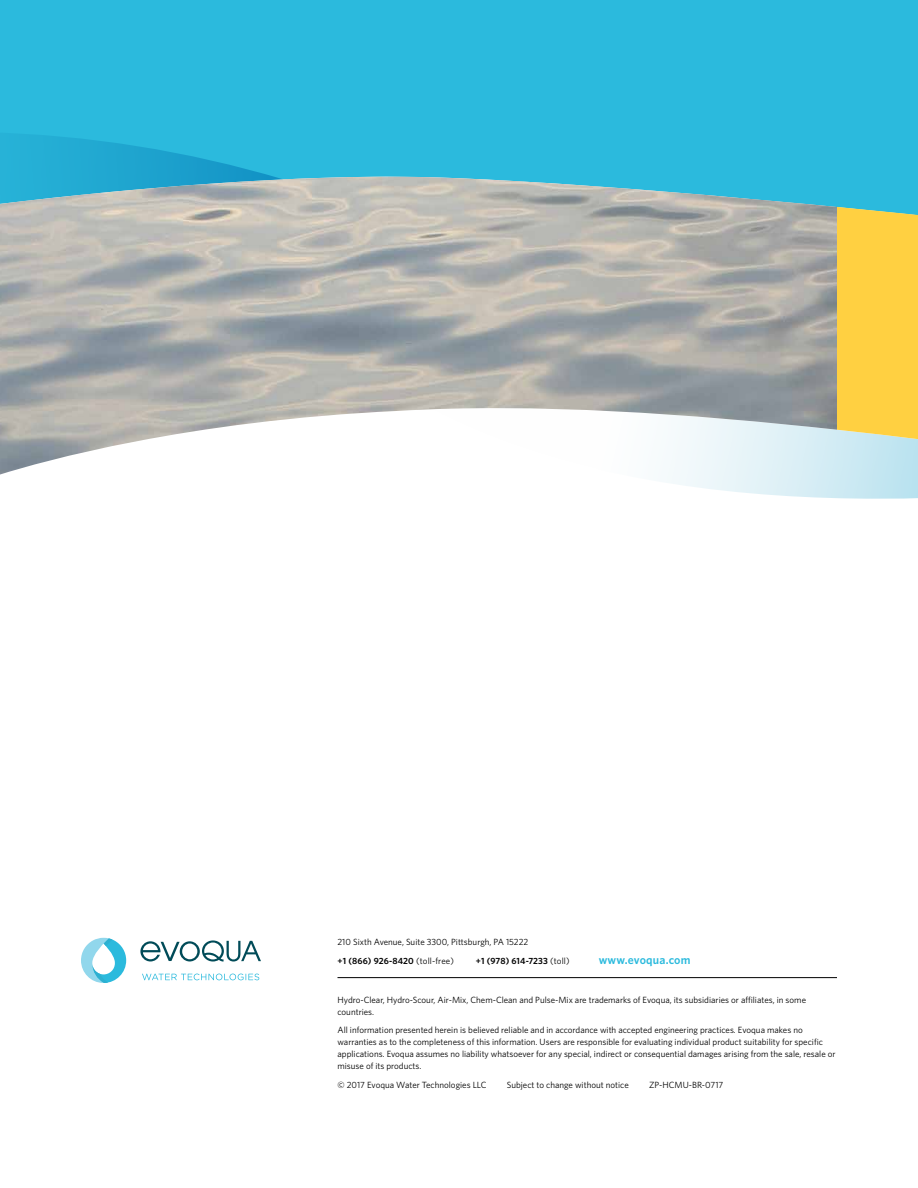
<style>
.page{position:relative;width:918px;height:1188px;background:#fff}
.page>*{position:absolute;margin:0;border:0;box-sizing:border-box;transform-origin:0 0}
.t1{font:600 12px "Whitney";letter-spacing:.015em;color:#2bbadd}
.t2{font:9px/12px "Whitney";color:#000}
.t3{font:600 9px "Whitney";letter-spacing:.01em;color:#000}
.s1{font-weight:600}
.s2{font-weight:400}
</style>
<div class="page">
<div style="left:0;top:0;width:918px;height:207px;background:#2bbadd"></div>
<svg style="left:666px;top:449px;width:252px;height:50px"></svg>
<svg style="left:0;top:132px;width:283px;height:45px;background:#24aed5"></svg>
<img style="left:0;top:177px;width:837px;height:298px">
<svg style="left:837px;top:207px;width:81px;height:242px;background:#f8d14e"></svg>
<hr style="left:338px;top:977px;width:499px;height:1px;background:#000">
<svg style="left:140px;top:940px;width:121px;height:22px"></svg>
<svg style="left:142px;top:974px;width:117px;height:6px"></svg>
<svg style="left:81px;top:938px;width:45px;height:45px"></svg>
<p class="t2" style="left:338px;top:932px;width:192px;line-height:18.8px">210 Sixth Avenue, Suite 3300, Pittsburgh, PA 15222 <span class="s1">+1 (866) 926-8420</span> (toll-free)</p>
<p class="t3" style="left:476px;top:955px;width:95px">+1 (978) 614-7233 <span class="s2">(toll)</span></p>
<h1 class="t1" style="left:599px;top:952px;width:93px">www.evoqua.com</h1>
<p class="t2" style="left:338px;top:993px;width:470px">Hydro-Clear, Hydro-Scour, Air-Mix, Chem-Clean and Pulse-Mix are trademarks of Evoqua, its subsidiaries or affiliates, in some countries.</p>
<p class="t2" style="left:338px;top:1024px;width:500px">All information presented herein is believed reliable and in accordance with accepted engineering practices. Evoqua makes no warranties as to the completeness of this information. Users are responsible for evaluating individual product suitability for specific applications. Evoqua assumes no liability whatsoever for any special, indirect or consequential damages arising from the sale, resale or misuse of its products.</p>
<p class="t2" style="left:338px;top:1079px;width:150px">© 2017 Evoqua Water Technologies LLC</p>
<p class="t2" style="left:507px;top:1079px;width:124px">Subject to change without notice</p>
<p class="t2" style="left:649px;top:1079px;width:76px">ZP-HCMU-BR-0717</p>
</div>
